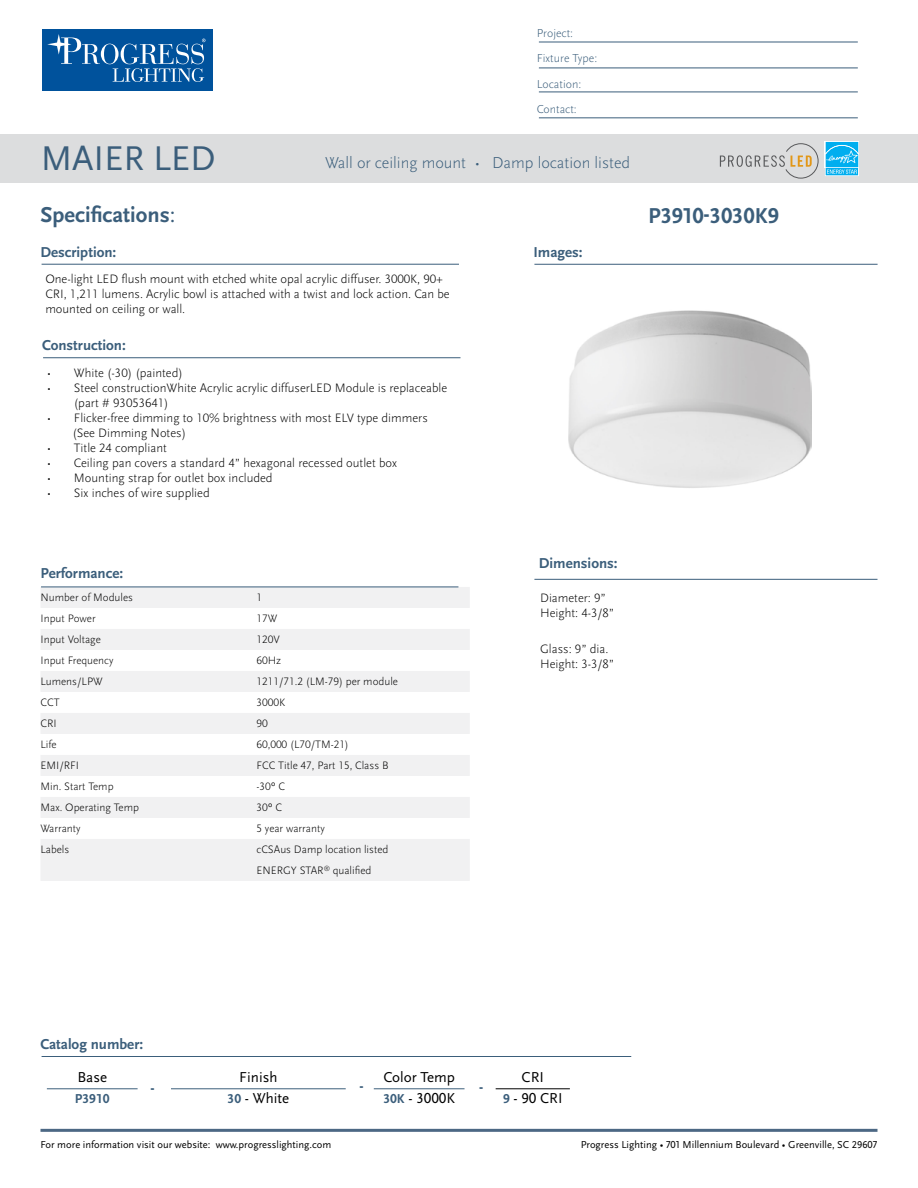
<style>
.page{position:relative;width:918px;height:1188px;background:#fff}
.page>*{position:absolute;margin:0;border:0;box-sizing:border-box;transform-origin:0 0}
.t1{font:35.85px "Scala Sans Pro";color:#3b5e7b}
.t2{font:700 22.5px "Scala Sans Pro";color:#3b5e7b}
.t3{font:300 16.5px "Scala Sans Pro";color:#3b5e7b}
.t4{font:700 15px "Scala Sans Pro";color:#3b5e7b}
.t5{font:15px/21px "Scala Sans Pro";color:#000;text-align:center}
.t6{font:700 13.5px "Scala Sans Pro";color:#3b5e7b}
.t7{font:300 12.75px/15px "Scala Sans Pro";color:#000}
.t8{font:300 12px/25.5px "Scala Sans Pro";color:#3b5e7b}
.t9{font:300 11.25px/21px "Scala Sans Pro";color:#000}
.t10{font:10.5px "Scala Sans Pro";color:#000}
.s1{font-weight:400}
.s2{font-weight:700;font-size:13.5px;color:#3b5e7b}
</style>
<div class="page">
<div style="left:42px;top:30px;width:170px;height:61px;background:#00529c"></div>
<svg style="left:101px;top:44px;width:18px;height:20px"></svg>
<div style="left:104px;top:44px;width:11px;height:20px;background:#00529c;border-radius:50%"></div>
<svg style="left:47px;top:34px;width:53px;height:30px"></svg>
<svg style="left:113px;top:39px;width:93px;height:43px"></svg>
<hr style="left:40px;top:1129px;width:838px;height:3px;background:#4c6884">
<hr style="left:539px;top:42px;width:319px;height:1px;background:#3b5e7b">
<hr style="left:539px;top:68px;width:319px;height:1px;background:#3b5e7b">
<hr style="left:539px;top:92px;width:319px;height:1px;background:#3b5e7b">
<hr style="left:539px;top:118px;width:319px;height:1px;background:#3b5e7b">
<hr style="left:534px;top:264px;width:344px;height:1px;background:#3b5e7b">
<hr style="left:42px;top:264px;width:417px;height:1px;background:#3b5e7b">
<hr style="left:42px;top:1056px;width:589px;height:1px;background:#3b5e7b">
<hr style="left:43px;top:357px;width:417px;height:1px;background:#3b5e7b">
<div style="left:0;top:134px;width:918px;height:49px;background:#dcddde"></div>
<img style="left:568px;top:310px;width:243px;height:178px">
<svg style="left:720px;top:144px;width:98px;height:34px"></svg>
<hr style="left:534px;top:579px;width:343px;height:1px;background:#3b5e7b">
<div style="left:40px;top:587px;width:430px;height:21px;background:#f1f1f2"></div>
<div style="left:40px;top:629px;width:430px;height:21px;background:#f1f1f2"></div>
<div style="left:40px;top:671px;width:430px;height:21px;background:#f1f1f2"></div>
<div style="left:40px;top:713px;width:430px;height:21px;background:#f1f1f2"></div>
<div style="left:40px;top:755px;width:430px;height:21px;background:#f1f1f2"></div>
<div style="left:40px;top:797px;width:430px;height:21px;background:#f1f1f2"></div>
<div style="left:40px;top:839px;width:430px;height:21px;background:#f1f1f2"></div>
<div style="left:40px;top:860px;width:430px;height:21px;background:#f1f1f2"></div>
<hr style="left:41px;top:587px;width:417px;height:1px;background:#3b5e7b">
<hr style="left:171px;top:1088px;width:175px;height:1px;background:#3b5e7b">
<hr style="left:47px;top:1088px;width:91px;height:1px;background:#3b5e7b">
<hr style="left:374px;top:1088px;width:91px;height:1px;background:#3b5e7b">
<hr style="left:496px;top:1088px;width:74px;height:1px;background:#000">
<div style="left:825px;top:141px;width:34px;height:27px;background:#f2fafe"></div>
<svg style="left:825px;top:142px;width:34px;height:34px"></svg>
<p class="t8" style="left:537px;top:20px;width:62px">Project:<br>Fixture Type:<br>Location:<br>Contact:</p>
<h1 class="t1" style="left:41px;top:137px;width:177px">MAIER LED</h1>
<p class="t3" style="left:325px;top:153px;width:307px">Wall or ceiling mount • Damp location listed</p>
<h2 class="t2" style="left:40px;top:202px;width:136px">Specifications<span class="s1">:</span></h2>
<p class="t4" style="left:40px;top:243px;width:77px">Description:</p>
<p class="t7" style="left:45px;top:271px;width:406px">One-light LED flush mount with etched white opal acrylic diffuser. 3000K, 90+<br>CRI, 1,211 lumens. Acrylic bowl is attached with a twist and lock action. Can be mounted on ceiling or wall.</p>
<p class="t4" style="left:42px;top:336px;width:85px">Construction:</p>
<p class="t7" style="left:47px;top:365px;width:137px">• White (-30) (painted)</p>
<p class="t7" style="left:74px;top:380px;width:375px;text-indent:-27px">• Steel constructionWhite Acrylic acrylic diffuserLED Module is replaceable (part # 93053641)</p>
<p class="t7" style="left:72px;top:410px;width:357px;text-indent:-25px">• Flicker-free dimming to 10% brightness with most ELV type dimmers (See Dimming Notes)</p>
<p class="t7" style="left:47px;top:440px;width:122px">• Title 24 compliant</p>
<p class="t7" style="left:47px;top:455px;width:352px">• Ceiling pan covers a standard 4” hexagonal recessed outlet box</p>
<p class="t7" style="left:47px;top:470px;width:227px">• Mounting strap for outlet box included</p>
<p class="t7" style="left:47px;top:485px;width:164px">• Six inches of wire supplied</p>
<p class="t4" style="left:533px;top:243px;width:51px">Images:</p>
<h2 class="t2" style="left:648px;top:202px;width:133px">P3910-3030K9</h2>
<p class="t4" style="left:40px;top:564px;width:84px">Performance:</p>
<p class="t9" style="left:40px;top:587px;width:94px">Number of Modules</p>
<p class="t9" style="left:256px;top:587px;width:7px">1</p>
<p class="t9" style="left:40px;top:608px;width:57px">Input Power</p>
<p class="t9" style="left:256px;top:608px;width:22px">17W</p>
<p class="t9" style="left:40px;top:629px;width:62px">Input Voltage</p>
<p class="t9" style="left:256px;top:629px;width:25px">120V</p>
<p class="t9" style="left:40px;top:650px;width:74px">Input Frequency</p>
<p class="t9" style="left:256px;top:650px;width:26px">60Hz</p>
<p class="t9" style="left:40px;top:671px;width:64px">Lumens/LPW</p>
<p class="t9" style="left:256px;top:671px;width:143px">1211/71.2 (LM-79) per module</p>
<p class="t9" style="left:40px;top:692px;width:21px">CCT</p>
<p class="t9" style="left:256px;top:692px;width:30px">3000K</p>
<p class="t9" style="left:40px;top:713px;width:18px">CRI</p>
<p class="t9" style="left:256px;top:713px;width:13px">90</p>
<p class="t9" style="left:40px;top:734px;width:18px">Life</p>
<p class="t9" style="left:256px;top:734px;width:94px">60,000 (L70/TM-21)</p>
<p class="t9" style="left:40px;top:755px;width:40px">EMI/RFI</p>
<p class="t9" style="left:256px;top:755px;width:134px">FCC Title 47, Part 15, Class B</p>
<p class="t9" style="left:40px;top:776px;width:75px">Min. Start Temp</p>
<p class="t9" style="left:256px;top:776px;width:30px">-30º C</p>
<p class="t9" style="left:40px;top:797px;width:100px">Max. Operating Temp</p>
<p class="t9" style="left:256px;top:797px;width:27px">30º C</p>
<p class="t9" style="left:40px;top:818px;width:42px">Warranty</p>
<p class="t9" style="left:256px;top:818px;width:70px">5 year warranty</p>
<p class="t9" style="left:40px;top:839px;width:30px">Labels</p>
<p class="t9" style="left:256px;top:839px;width:133px">cCSAus Damp location listed<br>ENERGY STAR<sup>®</sup> qualified</p>
<p class="t4" style="left:539px;top:555px;width:80px">Dimensions:</p>
<p class="t7" style="left:540px;top:590px;width:76px">Diameter: 9”<br>Height: 4-3/8”</p>
<p class="t7" style="left:540px;top:641px;width:76px">Glass: 9” dia.<br>Height: 3-3/8”</p>
<p class="t4" style="left:40px;top:1035px;width:104px">Catalog number:</p>
<p class="t5" style="left:77px;top:1067px;width:31px">Base</p>
<p class="t6" style="left:75px;top:1091px;width:36px">P3910</p>
<p class="t4" style="left:150px;top:1081px;width:6px">-</p>
<p class="t5" style="left:228px;top:1067px;width:63px">Finish<br><span class="s2">30</span> - White</p>
<p class="t5" style="left:383px;top:1067px;width:73px;text-align:left">Color Temp<br><span class="s2">30K</span> - 3000K</p>
<p class="t5" style="left:503px;top:1067px;width:61px">CRI<br><span class="s2">9</span> - 90 CRI</p>
<p class="t4" style="left:360px;top:1078px;width:6px">-</p>
<p class="t4" style="left:479px;top:1080px;width:6px">-</p>
<p class="t10" style="left:40px;top:1139px;width:292px">For more information visit our website: www.progresslighting.com</p>
<p class="t10" style="left:581px;top:1138px;width:298px">Progress Lighting • 701 Millennium Boulevard • Greenville, SC 29607</p>
</div>
